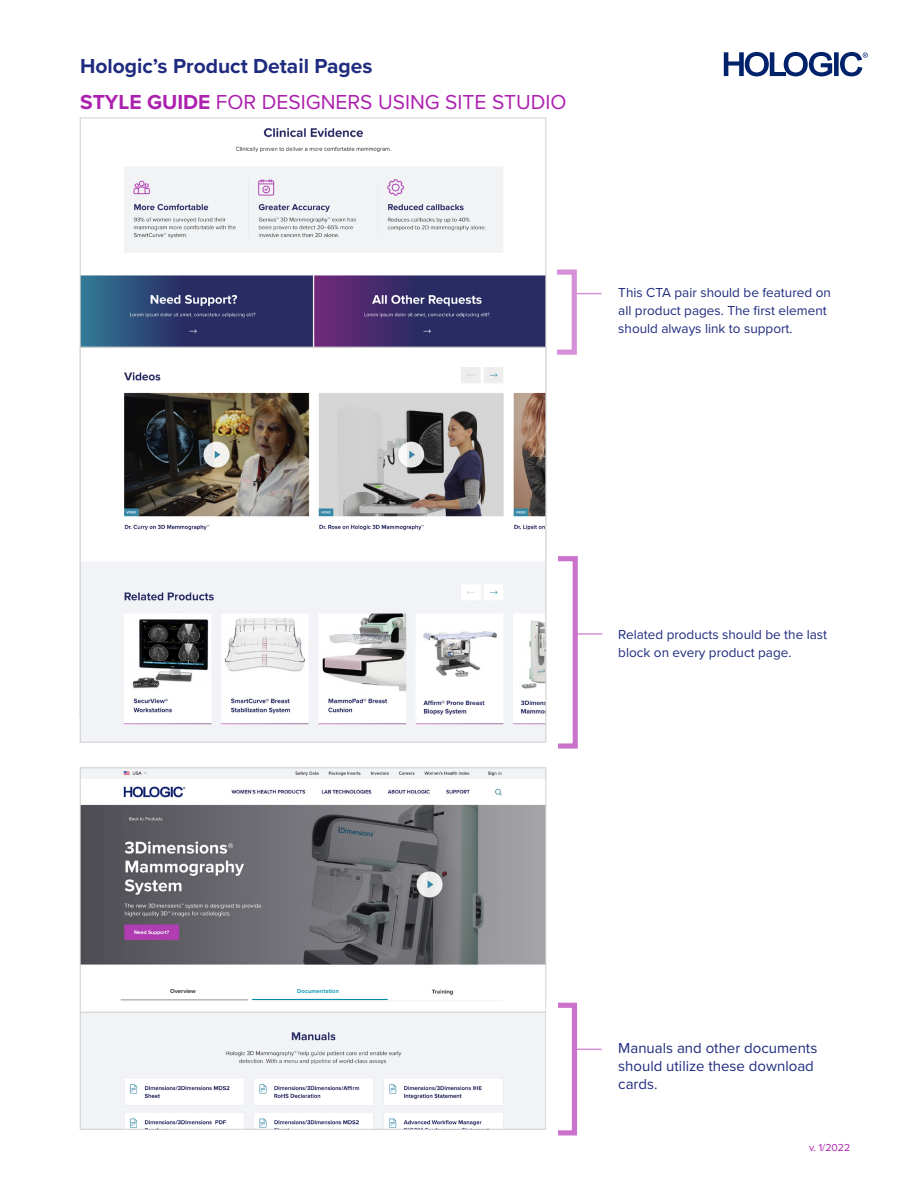
<style>
.page{position:relative;width:923px;height:1190px;background:#fff}
.page>*{position:absolute;margin:0;border:0;box-sizing:border-box;transform-origin:0 0}
.t1{font:21px "Proxima Nova";color:#ad21af}
.t2{font:700 21px "Proxima Nova";color:#1f2b7f}
.t3{font:15px/18px "Proxima Nova";color:#1f2b7f}
.t4{font:13.5px/18px "Proxima Nova";color:#1f2b7f}
.t5{font:10.5px "Proxima Nova";color:#ad21af}
.t6{font:700 6px "Proxima Nova";color:#1a9eb8}
.t7{font:700 6px "Proxima Nova";color:#363636}
.s1{font-weight:700}
</style>
<div class="page">
<img style="left:82px;top:769px;width:462px;height:358px">
<div style="left:80px;top:767px;width:466px;height:245px;border:1px solid #cfcfcf"></div>
<svg style="left:724px;top:52px;width:144px;height:24px"></svg>
<img style="left:82px;top:127px;width:462px;height:220px">
<img style="left:82px;top:367px;width:462px;height:373px">
<div style="left:80px;top:1012px;width:466px;height:117px;border:1px solid #cfcfcf"></div>
<hr style="left:251px;top:999px;width:137px;height:1px;background:#008eaa">
<div style="left:170px;top:988px;width:237px;height:9px;background:#fff"></div>
<svg style="left:118px;top:997px;width:133px;height:8px"></svg>
<hr style="left:121px;top:999px;width:127px;height:1px;background:#000">
<svg style="left:577px;top:293px;width:24px;height:1px"></svg>
<svg style="left:578px;top:633px;width:24px;height:1px"></svg>
<hr style="left:577px;top:1048px;width:25px;height:2px;background:#ad21af">
<p class="t2" style="left:80px;top:51px;width:294px">Hologic’s Product Detail Pages</p>
<p class="t1" style="left:80px;top:87px;width:488px"><span class="s1">STYLE GUIDE</span> FOR DESIGNERS USING SITE STUDIO</p>
<p class="t4" style="left:618px;top:283px;width:214px">This CTA pair should be featured on all product pages. The first element should always link to support.</p>
<p class="t4" style="left:618px;top:625px;width:210px">Related products should be the last block on every product page.</p>
<p class="t7" style="left:170px;top:986px;width:27px">Overview</p>
<p class="t6" style="left:297px;top:986px;width:43px">Documentation</p>
<p class="t3" style="left:618px;top:1038px;width:201px">Manuals and other documents should utilize these download cards.</p>
<p class="t5" style="left:809px;top:1140px;width:43px">v. 1/2022</p>
</div>
